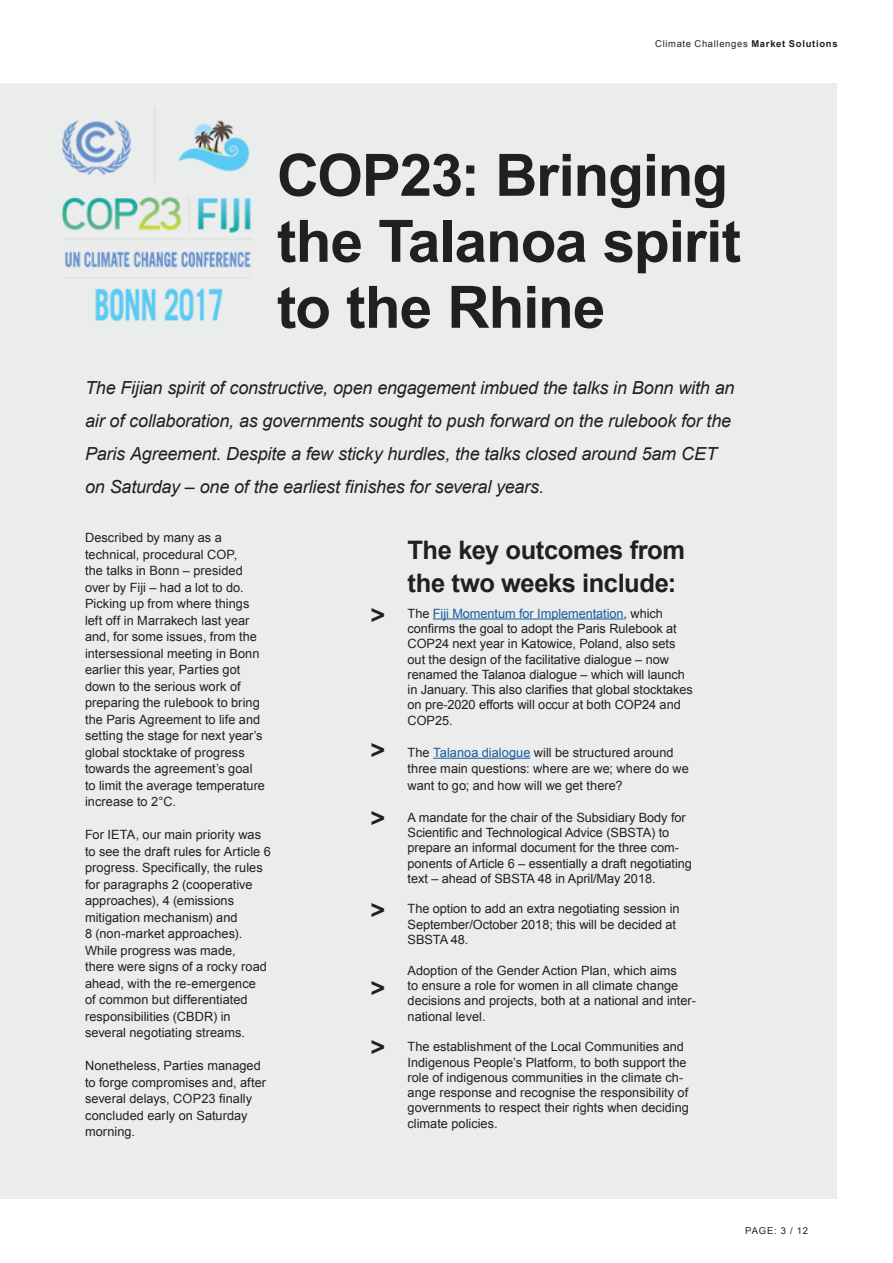
<style>
.page{position:relative;width:893px;height:1263px;background:#fff}
.page>*{position:absolute;margin:0;border:0;box-sizing:border-box;transform-origin:0 0}
.Section_Intro_30_33{font:700 58.5px/66px "Arial";letter-spacing:-.02em;color:#231f20}
.Section_Subline__21{font:700 25.5px/33px "Arial";letter-spacing:-.015em;color:#231f20}
.Copy_Text_8pt{font:italic 18px/33px "Arial";letter-spacing:-.01em;color:#231f20}
.Copy_Text_8pt-2{font:12.75px/16.5px "Arial";color:#231f20}
.t1{font:9.45px "Arial";letter-spacing:.07em;color:#231f20}
.s1{font-weight:700}
.s2{color:#175d9e}
</style>
<div class="page">
<div style="left:0;top:0;width:893px;height:1199px;background:#ebecec"></div>
<div style="left:838px;top:0;width:55px;height:1263px;background:#fff"></div>
<div style="left:0;top:0;width:893px;height:83px;background:#fff"></div>
<img style="left:62px;top:108px;width:191px;height:213px">
<hr style="left:433px;top:618px;width:191px;height:1px;background:#175d9e">
<hr style="left:433px;top:758px;width:97px;height:1px;background:#175d9e">
<p class="t1" style="left:655px;top:37px;width:184px">Climate Challenges <span class="s1">Market Solutions</span></p>
<p class="Section_Intro_30_33" style="left:277px;top:144px;width:466px">COP23: Bringing the Talanoa spirit to the Rhine</p>
<p class="Copy_Text_8pt" style="left:85px;top:371px;width:651px">The Fijian spirit of constructive, open engagement imbued the talks in Bonn with an air of collaboration, as governments sought to push forward on the rulebook for the Paris Agreement. Despite a few sticky hurdles, the talks closed around 5am CET on Saturday – one of the earliest finishes for several years.</p>
<p class="Copy_Text_8pt-2" style="left:85px;top:530px;width:182px">Described by many as a technical, procedural COP,<br>the talks in Bonn – presided over by Fiji – had a lot to do.<br>Picking up from where things left off in Marrakech last year and, for some issues, from the intersessional meeting in Bonn earlier this year, Parties got down to the serious work of preparing the rulebook to bring the Paris Agreement to life and setting the stage for next year’s global stocktake of progress towards the agreement’s goal to limit the average temperature increase to 2°C.</p>
<p class="Copy_Text_8pt-2" style="left:85px;top:827px;width:187px">For IETA, our main priority was to see the draft rules for Article 6 progress. Specifically, the rules for paragraphs 2 (cooperative approaches), 4 (emissions mitigation mechanism) and<br>8 (non-market approaches).<br>While progress was made,<br>there were signs of a rocky road ahead, with the re-emergence<br>of common but differentiated responsibilities (CBDR) in several negotiating streams.</p>
<p class="Copy_Text_8pt-2" style="left:85px;top:1058px;width:183px">Nonetheless, Parties managed to forge compromises and, after several delays, COP23 finally concluded early on Saturday morning.</p>
<p class="Section_Subline__21" style="left:371px;top:599px;width:16px">&gt;</p>
<p class="Section_Subline__21" style="left:371px;top:734px;width:16px">&gt;</p>
<p class="Section_Subline__21" style="left:371px;top:802px;width:16px">&gt;</p>
<p class="Section_Subline__21" style="left:371px;top:895px;width:16px">&gt;</p>
<p class="Section_Subline__21" style="left:371px;top:973px;width:16px">&gt;</p>
<p class="Section_Subline__21" style="left:371px;top:1031px;width:16px">&gt;</p>
<p class="Section_Subline__21" style="left:408px;top:534px;width:279px">The key outcomes from the two weeks include:</p>
<p class="Copy_Text_8pt-2" style="left:408px;top:606px;width:287px;line-height:15.3px">The <span class="s2">Fiji Momentum for Implementation</span>, which confirms the goal to adopt the Paris Rulebook at COP24 next year in Katowice, Poland, also sets out the design of the facilitative dialogue – now renamed the Talanoa dialogue – which will launch in January. This also clarifies that global stocktakes on pre-2020 efforts will occur at both COP24 and COP25.</p>
<p class="Copy_Text_8pt-2" style="left:408px;top:744px;width:283px">The <span class="s2">Talanoa dialogue</span> will be structured around three main questions: where are we; where do we want to go; and how will we get there?</p>
<p class="Copy_Text_8pt-2" style="left:408px;top:810px;width:286px;line-height:15.3px">A mandate for the chair of the Subsidiary Body for Scientific and Technological Advice (SBSTA) to prepare an informal document for the three com&shy;ponents of Article 6 – essentially a draft negotiating text – ahead of SBSTA 48 in April/May 2018.</p>
<p class="Copy_Text_8pt-2" style="left:408px;top:901px;width:273px;line-height:15.3px">The option to add an extra negotiating session in<br>September/October 2018; this will be decided at<br>SBSTA 48.</p>
<p class="Copy_Text_8pt-2" style="left:408px;top:963px;width:290px;line-height:15.3px">Adoption of the Gender Action Plan, which aims<br>to ensure a role for women in all climate change decisions and projects, both at a national and inter&shy;national level.</p>
<p class="Copy_Text_8pt-2" style="left:408px;top:1039px;width:283px;line-height:15.3px">The establishment of the Local Communities and Indigenous People’s Platform, to both support the role of indigenous communities in the climate ch&shy;ange response and recognise the responsibility of governments to respect their rights when deciding climate policies.</p>
<p class="t1" style="left:745px;top:1225px;width:64px">PAGE: 3 / 12</p>
</div>
